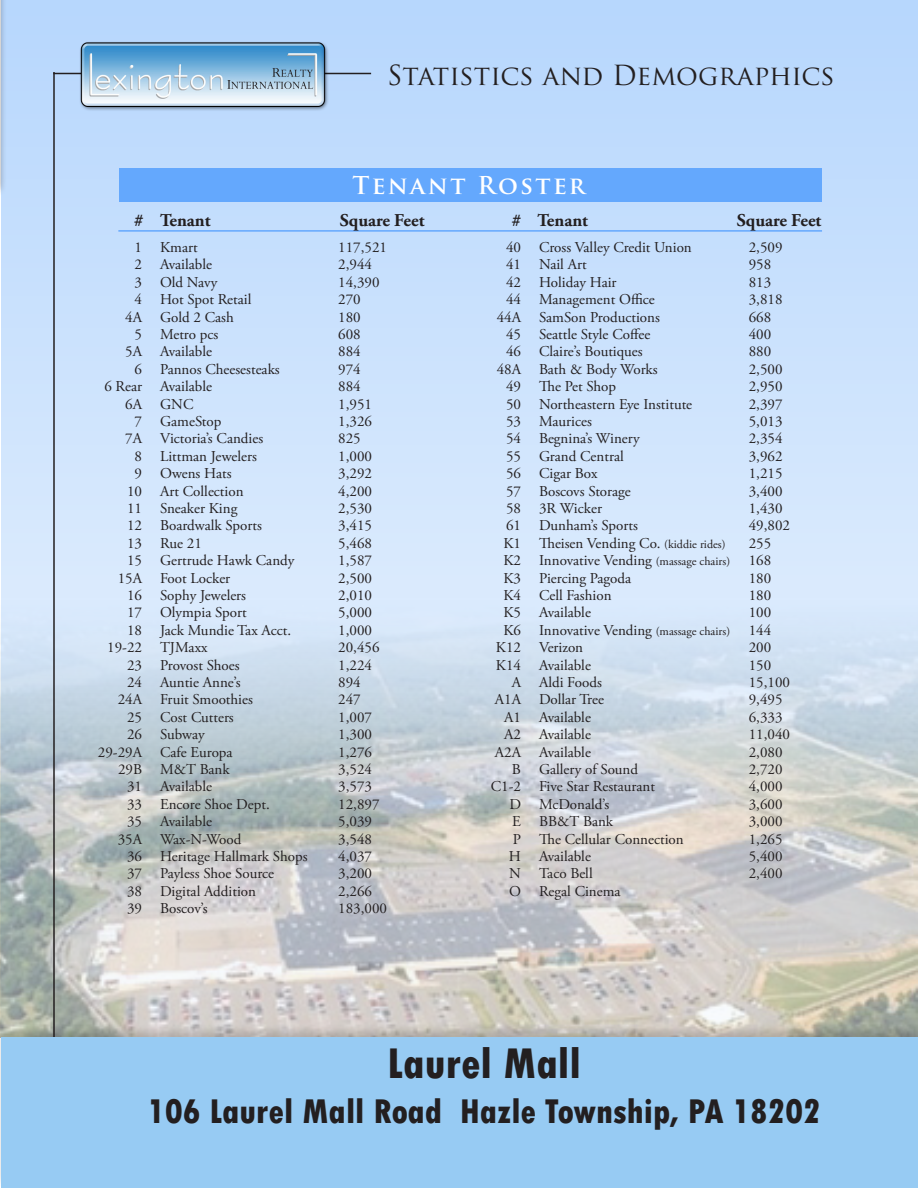
<style>
.page{position:relative;width:918px;height:1188px;background:#fff}
.page>*{position:absolute;margin:0;border:0;box-sizing:border-box;transform-origin:0 0}
.t1{font:800 condensed 45px "Tw Cen";color:#231f20}
.t2{font:800 condensed 36px "Tw Cen";color:#231f20}
.t3{font:27px "Trajan Pro";color:#231f20}
.t4{font:700 24px "Trajan Pro";letter-spacing:.1em;color:#fff}
.t5{font:700 18px "Adobe Garamond Pro";color:#231f20}
.t6{font:15px/17.4px "Adobe Garamond Pro";color:#231f20}
.s1{font-size:12px}
</style>
<div class="page">
<svg style="left:2px;top:0;width:916px;height:554px;background:#c8e0fd"></svg>
<img style="left:0;top:554px;width:918px;height:469px">
<hr style="left:53px;top:72px;width:2px;height:1083px;background:#231f20">
<hr style="left:53px;top:73px;width:318px;height:1px;background:#231f20">
<img style="left:65px;top:40px;width:281px;height:90px">
<div style="left:0;top:0;width:7px;height:197px;background:#231f20;opacity:.5"></div>
<div style="left:0;top:1023px;width:918px;height:165px;background:#231f20;opacity:.2"></div>
<div style="left:2px;top:1038px;width:916px;height:150px;background:#97cbf3"></div>
<div style="left:120px;top:169px;width:702px;height:33px;background:#64a8fd"></div>
<hr style="left:118px;top:230px;width:704px;height:2px;background:#64a8fd">
<p class="t3" style="left:387px;top:58px;width:449px">Statistics and Demographics</p>
<p class="t4" style="left:353px;top:170px;width:234px">Tenant Roster</p>
<p class="t5" style="left:134px;top:210px;width:11px">#</p>
<p class="t5" style="left:160px;top:210px;width:52px">Tenant</p>
<p class="t5" style="left:340px;top:210px;width:86px">Square Feet</p>
<p class="t5" style="left:512px;top:210px;width:11px">#</p>
<p class="t5" style="left:537px;top:210px;width:52px">Tenant</p>
<p class="t5" style="left:737px;top:210px;width:86px">Square Feet</p>
<p class="t6" style="left:98px;top:239px;width:46px;text-align:right">1<br>2<br>3<br>4<br>4A<br>5<br>5A<br>6<br>6 Rear<br>6A<br>7<br>7A<br>8<br>9<br>10<br>11<br>12<br>13<br>15<br>15A<br>16<br>17<br>18<br>19-22<br>23<br>24<br>24A<br>25<br>26<br>29-29A<br>29B<br>31<br>33<br>35<br>35A<br>36<br>37<br>38<br>39</p>
<p class="t6" style="left:160px;top:239px;width:149px">Kmart<br>Available<br>Old Navy<br>Hot Spot Retail<br>Gold 2 Cash<br>Metro pcs<br>Available<br>Pannos Cheesesteaks<br>Available<br>GNC<br>GameStop<br>Victoria’s Candies<br>Littman Jewelers<br>Owens Hats<br>Art Collection<br>Sneaker King<br>Boardwalk Sports<br>Rue 21<br>Gertrude Hawk Candy<br>Foot Locker<br>Sophy Jewelers<br>Olympia Sport<br>Jack Mundie Tax Acct.<br>TJMaxx<br>Provost Shoes<br>Auntie Anne’s<br>Fruit Smoothies<br>Cost Cutters<br>Subway<br>Cafe Europa<br>M&amp;T Bank<br>Available<br>Encore Shoe Dept.<br>Available<br>Wax-N-Wood<br>Heritage Hallmark Shops<br>Payless Shoe Source<br>Digital Addition<br>Boscov’s</p>
<p class="t6" style="left:338px;top:239px;width:50px">117,521<br>2,944<br>14,390<br>270<br>180<br>608<br>884<br>974<br>884<br>1,951<br>1,326<br>825<br>1,000<br>3,292<br>4,200<br>2,530<br>3,415<br>5,468<br>1,587<br>2,500<br>2,010<br>5,000<br>1,000<br>20,456<br>1,224<br>894<br>247<br>1,007<br>1,300<br>1,276<br>3,524<br>3,573<br>12,897<br>5,039<br>3,548<br>4,037<br>3,200<br>2,266<br>183,000</p>
<p class="t6" style="left:506px;top:239px;width:16px">40</p>
<p class="t6" style="left:506px;top:257px;width:16px">41</p>
<p class="t6" style="left:506px;top:274px;width:16px">42</p>
<p class="t6" style="left:506px;top:291px;width:16px">44</p>
<p class="t6" style="left:497px;top:309px;width:26px">44A</p>
<p class="t6" style="left:506px;top:326px;width:16px">45</p>
<p class="t6" style="left:506px;top:344px;width:16px">46</p>
<p class="t6" style="left:497px;top:361px;width:26px">48A</p>
<p class="t6" style="left:506px;top:378px;width:16px">49</p>
<p class="t6" style="left:506px;top:396px;width:16px">50</p>
<p class="t6" style="left:506px;top:413px;width:16px">53</p>
<p class="t6" style="left:506px;top:431px;width:16px">54</p>
<p class="t6" style="left:506px;top:448px;width:16px">55</p>
<p class="t6" style="left:506px;top:465px;width:16px">56</p>
<p class="t6" style="left:506px;top:483px;width:16px">57</p>
<p class="t6" style="left:506px;top:500px;width:16px">58</p>
<p class="t6" style="left:506px;top:518px;width:16px">61</p>
<p class="t6" style="left:503px;top:535px;width:19px">K1</p>
<p class="t6" style="left:503px;top:552px;width:19px">K2</p>
<p class="t6" style="left:503px;top:570px;width:19px">K3</p>
<p class="t6" style="left:503px;top:587px;width:19px">K4</p>
<p class="t6" style="left:503px;top:605px;width:19px">K5</p>
<p class="t6" style="left:503px;top:622px;width:19px">K6</p>
<p class="t6" style="left:496px;top:639px;width:27px">K12</p>
<p class="t6" style="left:496px;top:657px;width:27px">K14</p>
<p class="t6" style="left:512px;top:674px;width:11px">A</p>
<p class="t6" style="left:495px;top:692px;width:28px">A1A</p>
<p class="t6" style="left:504px;top:709px;width:18px">A1</p>
<p class="t6" style="left:504px;top:726px;width:18px">A2</p>
<p class="t6" style="left:495px;top:744px;width:28px">A2A</p>
<p class="t6" style="left:512px;top:761px;width:11px">B</p>
<p class="t6" style="left:491px;top:779px;width:32px">C1-2</p>
<p class="t6" style="left:509px;top:796px;width:13px">D</p>
<p class="t6" style="left:512px;top:813px;width:10px">E</p>
<p class="t6" style="left:513px;top:831px;width:10px">P</p>
<p class="t6" style="left:509px;top:848px;width:14px">H</p>
<p class="t6" style="left:509px;top:866px;width:13px">N</p>
<p class="t6" style="left:509px;top:883px;width:13px">O</p>
<p class="t6" style="left:539px;top:239px;width:154px">Cross Valley Credit Union</p>
<p class="t6" style="left:539px;top:257px;width:49px">Nail Art</p>
<p class="t6" style="left:539px;top:274px;width:79px">Holiday Hair</p>
<p class="t6" style="left:539px;top:291px;width:117px">Management Office</p>
<p class="t6" style="left:539px;top:309px;width:122px">SamSon Productions</p>
<p class="t6" style="left:539px;top:326px;width:113px">Seattle Style Coffee</p>
<p class="t6" style="left:539px;top:344px;width:105px">Claire’s Boutiques</p>
<p class="t6" style="left:539px;top:361px;width:120px">Bath &amp; Body Works</p>
<p class="t6" style="left:539px;top:378px;width:79px">The Pet Shop</p>
<p class="t6" style="left:539px;top:396px;width:155px">Northeastern Eye Institute</p>
<p class="t6" style="left:539px;top:413px;width:54px">Maurices</p>
<p class="t6" style="left:539px;top:431px;width:102px">Begnina’s Winery</p>
<p class="t6" style="left:539px;top:448px;width:86px">Grand Central</p>
<p class="t6" style="left:539px;top:465px;width:60px">Cigar Box</p>
<p class="t6" style="left:539px;top:483px;width:93px">Boscovs Storage</p>
<p class="t6" style="left:539px;top:500px;width:64px">3R Wicker</p>
<p class="t6" style="left:539px;top:518px;width:100px">Dunham’s Sports</p>
<p class="t6" style="left:539px;top:535px;width:188px">Theisen Vending Co. <span class="s1">(kiddie rides)</span></p>
<p class="t6" style="left:539px;top:552px;width:193px">Innovative Vending <span class="s1">(massage chairs)</span></p>
<p class="t6" style="left:539px;top:570px;width:94px">Piercing Pagoda</p>
<p class="t6" style="left:539px;top:587px;width:74px">Cell Fashion</p>
<p class="t6" style="left:539px;top:605px;width:53px">Available</p>
<p class="t6" style="left:539px;top:622px;width:193px">Innovative Vending <span class="s1">(massage chairs)</span></p>
<p class="t6" style="left:539px;top:639px;width:46px">Verizon</p>
<p class="t6" style="left:539px;top:657px;width:53px">Available</p>
<p class="t6" style="left:539px;top:674px;width:64px">Aldi Foods</p>
<p class="t6" style="left:539px;top:692px;width:66px">Dollar Tree</p>
<p class="t6" style="left:539px;top:709px;width:53px">Available</p>
<p class="t6" style="left:539px;top:726px;width:53px">Available</p>
<p class="t6" style="left:539px;top:744px;width:53px">Available</p>
<p class="t6" style="left:539px;top:761px;width:101px">Gallery of Sound</p>
<p class="t6" style="left:539px;top:779px;width:118px">Five Star Restaurant</p>
<p class="t6" style="left:539px;top:796px;width:72px">McDonald’s</p>
<p class="t6" style="left:539px;top:813px;width:76px">BB&amp;T Bank</p>
<p class="t6" style="left:539px;top:831px;width:146px">The Cellular Connection</p>
<p class="t6" style="left:539px;top:848px;width:53px">Available</p>
<p class="t6" style="left:539px;top:866px;width:55px">Taco Bell</p>
<p class="t6" style="left:539px;top:883px;width:83px">Regal Cinema</p>
<p class="t6" style="left:749px;top:239px;width:35px">2,509</p>
<p class="t6" style="left:749px;top:257px;width:24px">958</p>
<p class="t6" style="left:749px;top:274px;width:24px">813</p>
<p class="t6" style="left:749px;top:291px;width:35px">3,818</p>
<p class="t6" style="left:749px;top:309px;width:24px">668</p>
<p class="t6" style="left:749px;top:326px;width:24px">400</p>
<p class="t6" style="left:749px;top:344px;width:24px">880</p>
<p class="t6" style="left:749px;top:361px;width:35px">2,500</p>
<p class="t6" style="left:749px;top:378px;width:35px">2,950</p>
<p class="t6" style="left:749px;top:396px;width:35px">2,397</p>
<p class="t6" style="left:749px;top:413px;width:35px">5,013</p>
<p class="t6" style="left:749px;top:431px;width:35px">2,354</p>
<p class="t6" style="left:749px;top:448px;width:35px">3,962</p>
<p class="t6" style="left:749px;top:465px;width:35px">1,215</p>
<p class="t6" style="left:749px;top:483px;width:35px">3,400</p>
<p class="t6" style="left:749px;top:500px;width:35px">1,430</p>
<p class="t6" style="left:749px;top:518px;width:43px">49,802</p>
<p class="t6" style="left:749px;top:535px;width:24px">255</p>
<p class="t6" style="left:749px;top:552px;width:24px">168</p>
<p class="t6" style="left:749px;top:570px;width:24px">180</p>
<p class="t6" style="left:749px;top:587px;width:24px">180</p>
<p class="t6" style="left:749px;top:605px;width:24px">100</p>
<p class="t6" style="left:749px;top:622px;width:24px">144</p>
<p class="t6" style="left:749px;top:639px;width:24px">200</p>
<p class="t6" style="left:749px;top:657px;width:24px">150</p>
<p class="t6" style="left:749px;top:674px;width:43px">15,100</p>
<p class="t6" style="left:749px;top:692px;width:35px">9,495</p>
<p class="t6" style="left:749px;top:709px;width:35px">6,333</p>
<p class="t6" style="left:749px;top:726px;width:43px">11,040</p>
<p class="t6" style="left:749px;top:744px;width:35px">2,080</p>
<p class="t6" style="left:749px;top:761px;width:35px">2,720</p>
<p class="t6" style="left:749px;top:779px;width:35px">4,000</p>
<p class="t6" style="left:749px;top:796px;width:35px">3,600</p>
<p class="t6" style="left:749px;top:813px;width:35px">3,000</p>
<p class="t6" style="left:749px;top:831px;width:35px">1,265</p>
<p class="t6" style="left:749px;top:848px;width:35px">5,400</p>
<p class="t6" style="left:749px;top:866px;width:35px">2,400</p>
<p class="t1" style="left:387px;top:1037px;width:195px">Laurel Mall</p>
<p class="t2" style="left:148px;top:1090px;width:675px">106 Laurel Mall Road Hazle Township, PA 18202</p>
</div>
